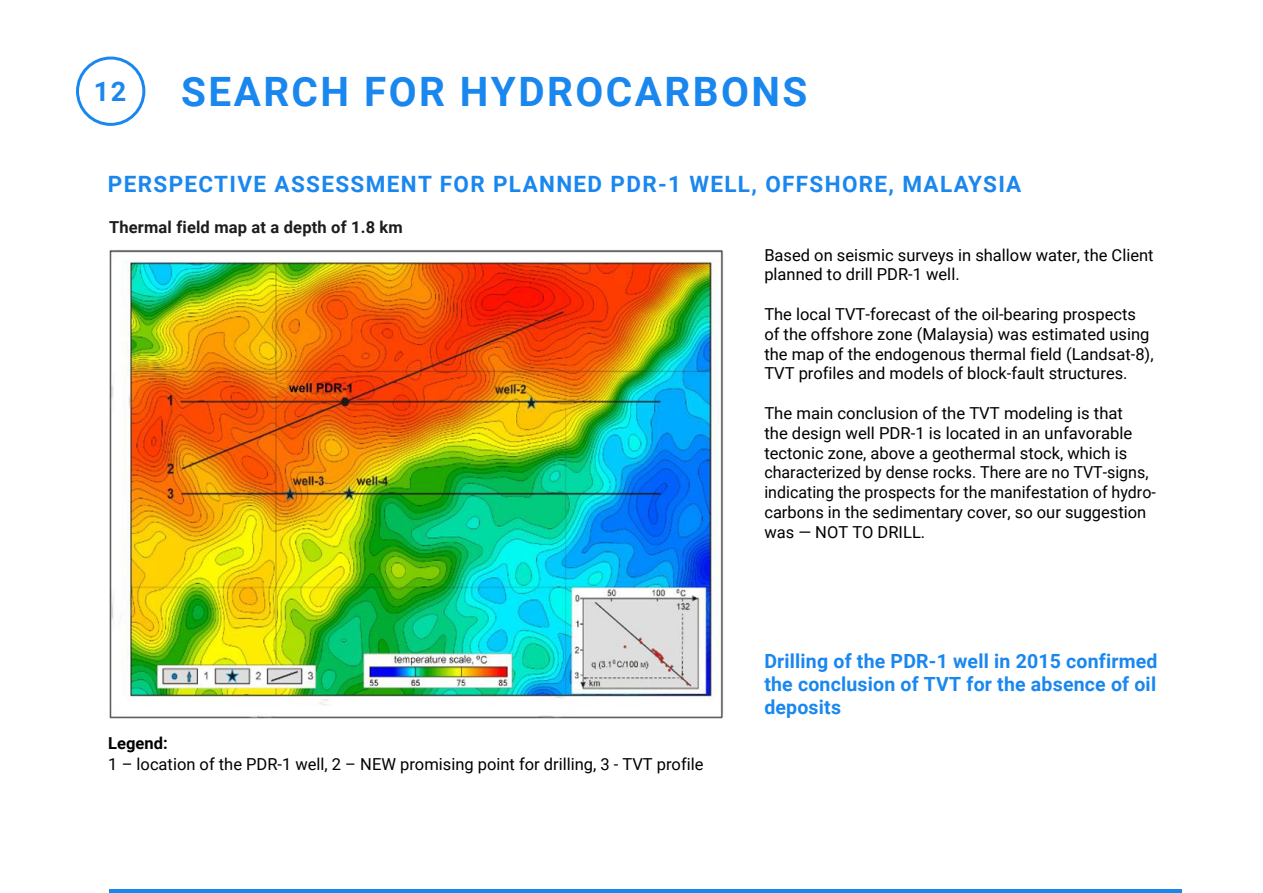
<style>
.page{position:relative;width:1263px;height:893px;background:#fff}
.page>*{position:absolute;margin:0;border:0;box-sizing:border-box;transform-origin:0 0}
.t1{font:700 40.5px "Roboto";letter-spacing:.06em;color:#1a87ef}
.t2{font:700 27px "Roboto";color:#1a87ef}
.t3{font:700 22.5px "Roboto";letter-spacing:.06em;color:#1a87ef}
.t4{font:700 19.5px/23.4px "Roboto";letter-spacing:.01em;color:#1a87ef;text-align:justify}
.t5{font:16.5px/19.8px "Roboto";color:#000}
.t6{font:700 16.5px "Roboto";letter-spacing:.01em;color:#1d1d1b}
.t7{font:700 16.5px "Roboto";color:#000}
</style>
<div class="page">
<img style="left:109px;top:250px;width:614px;height:468px">
<hr style="left:109px;top:890px;width:1073px;height:3px;background:#1a87ef">
<div style="left:76px;top:57px;width:69px;height:69px;border:3px solid #1a87ef;border-radius:50%"></div>
<h2 class="t2" style="left:94px;top:72px;width:34px">12</h2>
<h1 class="t1" style="left:181px;top:63px;width:628px">SEARCH FOR HYDROCARBONS</h1>
<h3 class="t3" style="left:108px;top:169px;width:915px">PERSPECTIVE ASSESSMENT FOR PLANNED PDR-1 WELL, OFFSHORE, MALAYSIA</h3>
<p class="t6" style="left:109px;top:216px;width:295px">Thermal field map at a depth of 1.8 km</p>
<p class="t5" style="left:764px;top:244px;width:391px">Based on seismic surveys in shallow water, the Client planned to drill PDR-1 well.</p>
<p class="t5" style="left:764px;top:304px;width:391px">The local TVT-forecast of the oil-bearing prospects of the offshore zone (Malaysia) was estimated using the map of the endogenous thermal field (Landsat-8), TVT profiles and models of block-fault structures.</p>
<p class="t5" style="left:764px;top:403px;width:393px">The main conclusion of the TVT modeling is that<br>the design well PDR-1 is located in an unfavorable tectonic zone, above a geothermal stock, which is characterized by dense rocks. There are no TVT-signs, indicating the prospects for the manifestation of hydro&shy;carbons in the sedimentary cover, so our suggestion was — NOT TO DRILL.</p>
<p class="t7" style="left:108px;top:732px;width:61px">Legend:</p>
<p class="t5" style="left:108px;top:754px;width:597px">1 – location of the PDR-1 well, 2 – NEW promising point for drilling, 3 - TVT profile</p>
<p class="t4" style="left:764px;top:648px;width:395px">Drilling of the PDR-1 well in 2015 confirmed the conclusion of TVT for the absence of oil deposits</p>
</div>
